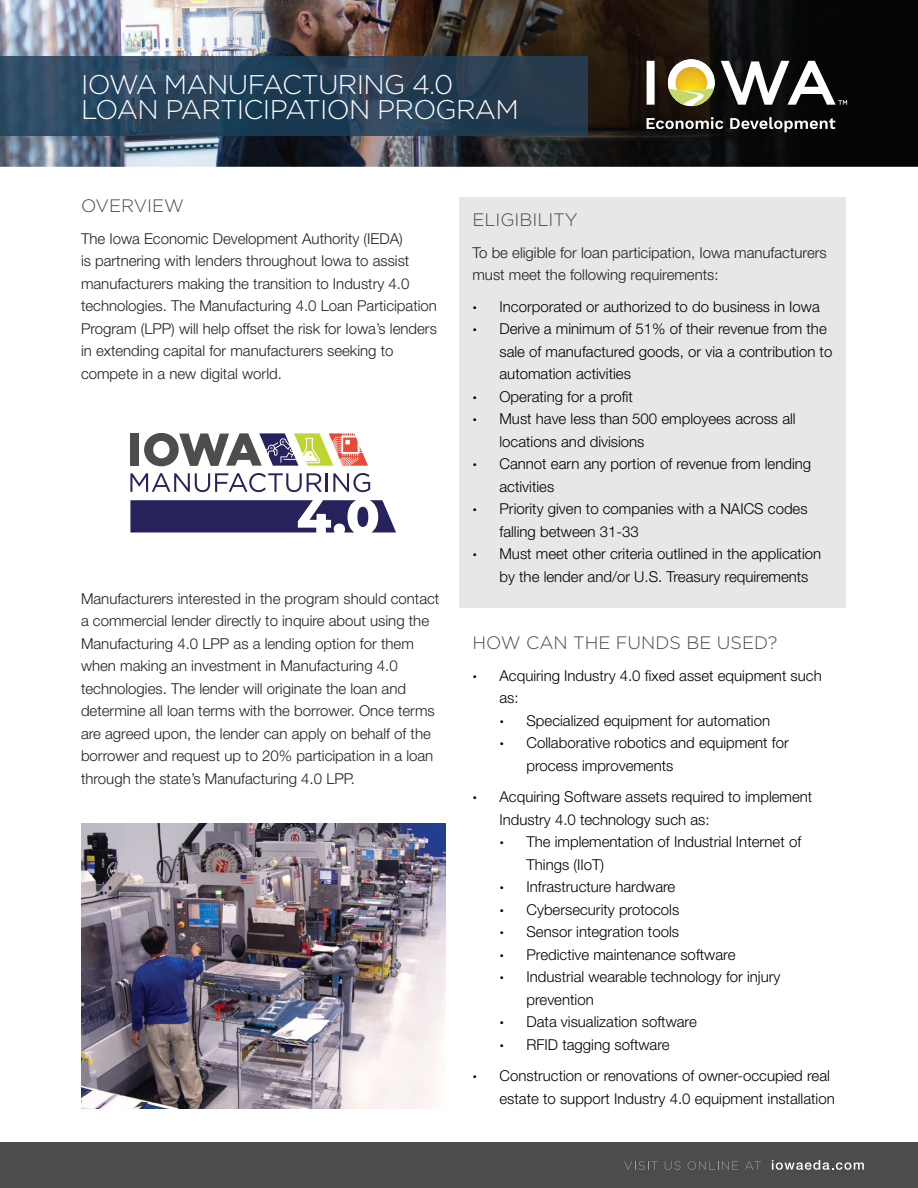
<style>
.page{position:relative;width:918px;height:1188px;background:#fff}
.page>*{position:absolute;margin:0;border:0;box-sizing:border-box;transform-origin:0 0}
.t1{font:300 27px/25.5px "Gotham";letter-spacing:-.025em;color:#fff}
.Bullets{font:300 18px "Gotham";color:#474747}
.t2{font:300 15px/22.5px "Helvetica Neue LT Pro";color:#000}
.t3{font:300 15px/22.5px "Helvetica Neue LT Pro";color:#231f20}
.s1{font-weight:800}
</style>
<div class="page">
<div style="left:0;top:1142px;width:918px;height:46px;background:#4b4c4d"></div>
<svg style="left:624px;top:1161px;width:34px;height:9px"></svg>
<svg style="left:665px;top:1161px;width:16px;height:9px"></svg>
<svg style="left:688px;top:1161px;width:50px;height:9px"></svg>
<svg style="left:745px;top:1161px;width:16px;height:9px"></svg>
<svg style="left:772px;top:1160px;width:92px;height:10px"></svg>
<img style="left:0;top:0;width:918px;height:167px">
<img style="left:0;top:57px;width:588px;height:78px">
<svg style="left:668px;top:59px;width:47px;height:47px"></svg>
<svg style="left:647px;top:61px;width:8px;height:44px"></svg>
<svg style="left:721px;top:61px;width:126px;height:44px"></svg>
<svg style="left:647px;top:117px;width:76px;height:12px"></svg>
<svg style="left:730px;top:117px;width:105px;height:15px"></svg>
<div style="left:459px;top:197px;width:387px;height:411px;background:#e6e7e9"></div>
<img style="left:81px;top:824px;width:365px;height:284px">
<div style="left:130px;top:434px;width:9px;height:32px;background:#4d4c4f"></div>
<svg style="left:130px;top:473px;width:240px;height:19px"></svg>
<svg style="left:144px;top:433px;width:224px;height:33px"></svg>
<div style="left:357px;top:507px;width:11px;height:20px;background:#26225c;border-radius:50%"></div>
<svg style="left:370px;top:500px;width:26px;height:32px"></svg>
<svg style="left:130px;top:500px;width:226px;height:33px;background:#444072"></svg>
<p class="t1" style="left:81px;top:71px;width:440px">IOWA MANUFACTURING 4.0<br>LOAN PARTICIPATION PROGRAM</p>
<p class="Bullets" style="left:81px;top:195px;width:105px">OVERVIEW</p>
<p class="t3" style="left:81px;top:227px;width:357px">The Iowa Economic Development Authority (IEDA)<br>is partnering with lenders throughout Iowa to assist manufacturers making the transition to Industry 4.0 technologies. The Manufacturing 4.0 Loan Participation Program (LPP) will help offset the risk for Iowa’s lenders in extending capital for manufacturers seeking to compete in a new digital world.</p>
<p class="t3" style="left:81px;top:587px;width:360px">Manufacturers interested in the program should contact a commercial lender directly to inquire about using the Manufacturing 4.0 LPP as a lending option for them when making an investment in Manufacturing 4.0 technologies. The lender will originate the loan and determine all loan terms with the borrower. Once terms are agreed upon, the lender can apply on behalf of the borrower and request up to 20% participation in a loan through the state’s Manufacturing 4.0 LPP.</p>
<p class="Bullets" style="left:472px;top:209px;width:107px">ELIGIBILITY</p>
<p class="t3" style="left:472px;top:241px;width:356px">To be eligible for loan participation, Iowa manufacturers must meet the following requirements:</p>
<p class="t2" style="left:472px;top:295px;width:349px"><span class="s1">·</span> Incorporated or authorized to do business in Iowa</p>
<p class="t2" style="left:500px;top:317px;width:334px;text-indent:-27px"><span class="s1">·</span> Derive a minimum of 51% of their revenue from the sale of manufactured goods, or via a contribution to automation activities</p>
<p class="t2" style="left:472px;top:385px;width:162px"><span class="s1">·</span> Operating for a profit</p>
<p class="t2" style="left:500px;top:407px;width:298px;text-indent:-27px"><span class="s1">·</span> Must have less than 500 employees across all locations and divisions</p>
<p class="t2" style="left:500px;top:452px;width:313px;text-indent:-27px"><span class="s1">·</span> Cannot earn any portion of revenue from lending activities</p>
<p class="t2" style="left:500px;top:497px;width:310px;text-indent:-27px"><span class="s1">·</span> Priority given to companies with a NAICS codes falling between 31-33</p>
<p class="t2" style="left:500px;top:542px;width:323px;text-indent:-27px"><span class="s1">·</span> Must meet other criteria outlined in the application by the lender and/or U.S. Treasury requirements</p>
<p class="Bullets" style="left:472px;top:632px;width:306px">HOW CAN THE FUNDS BE USED?</p>
<p class="t2" style="left:500px;top:664px;width:324px;text-indent:-27px"><span class="s1">·</span> Acquiring Industry 4.0 fixed asset equipment such as:</p>
<p class="t2" style="left:500px;top:709px;width:272px"><span class="s1">·</span> Specialized equipment for automation</p>
<p class="t2" style="left:526px;top:731px;width:264px;text-indent:-27px"><span class="s1">·</span> Collaborative robotics and equipment for process improvements</p>
<p class="t2" style="left:500px;top:785px;width:314px;text-indent:-27px"><span class="s1">·</span> Acquiring Software assets required to implement<br>Industry 4.0 technology such as:</p>
<p class="t2" style="left:526px;top:830px;width:276px;text-indent:-27px"><span class="s1">·</span> The implementation of Industrial Internet of<br>Things (IIoT)</p>
<p class="t2" style="left:500px;top:875px;width:177px"><span class="s1">·</span> Infrastructure hardware</p>
<p class="t2" style="left:500px;top:898px;width:181px"><span class="s1">·</span> Cybersecurity protocols</p>
<p class="t2" style="left:500px;top:920px;width:181px"><span class="s1">·</span> Sensor integration tools</p>
<p class="t2" style="left:500px;top:943px;width:237px"><span class="s1">·</span> Predictive maintenance software</p>
<p class="t2" style="left:526px;top:965px;width:255px;text-indent:-27px"><span class="s1">·</span> Industrial wearable technology for injury prevention</p>
<p class="t2" style="left:500px;top:1010px;width:199px"><span class="s1">·</span> Data visualization software</p>
<p class="t2" style="left:500px;top:1033px;width:172px"><span class="s1">·</span> RFID tagging software</p>
<p class="t2" style="left:500px;top:1064px;width:337px;text-indent:-27px"><span class="s1">·</span> Construction or renovations of owner-occupied real estate to support Industry 4.0 equipment installation</p>
</div>
